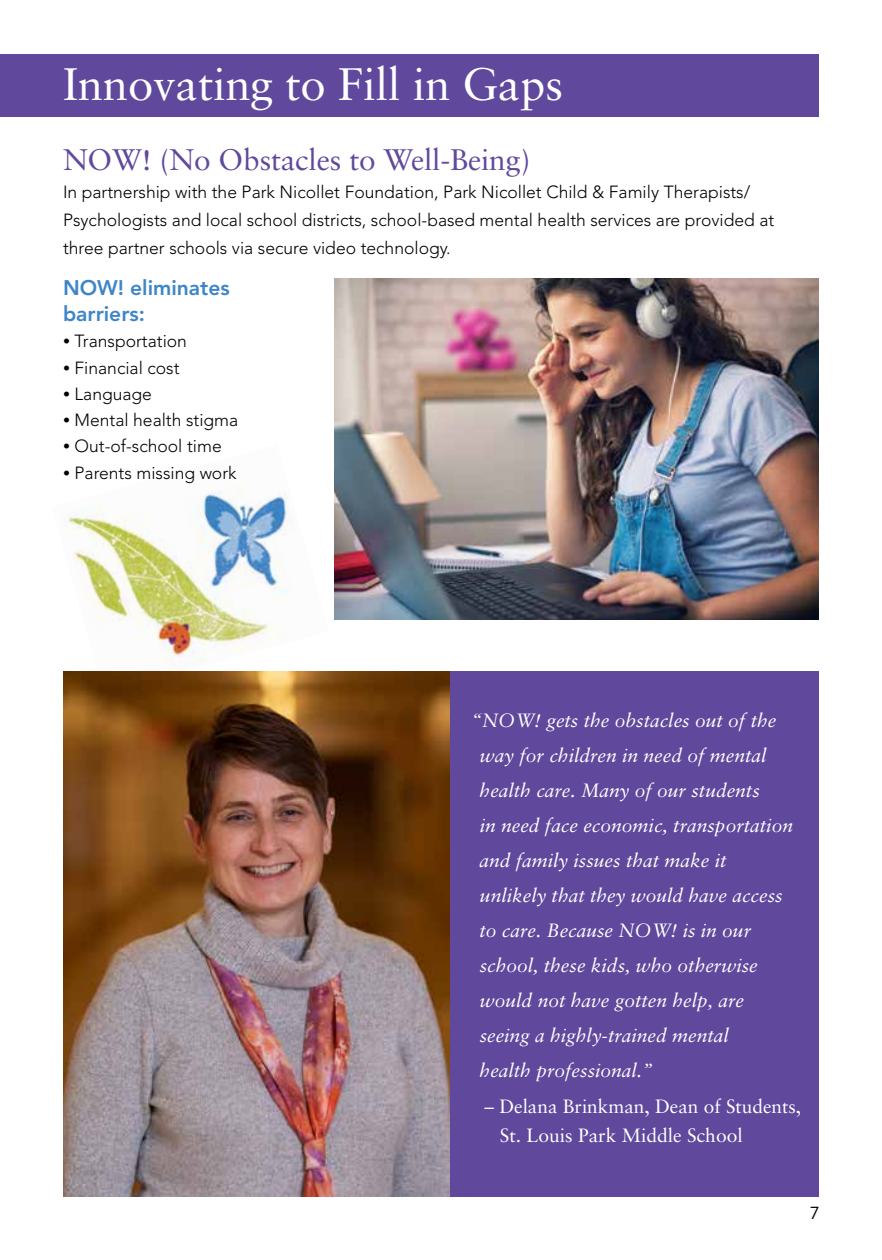
<style>
.page{position:relative;width:882px;height:1260px;background:#fff}
.page>*{position:absolute;margin:0;border:0;box-sizing:border-box;transform-origin:0 0}
.t1{font:45.5px "Sabon";letter-spacing:-.005em;color:#fff}
.t2{font:29.75px "Sabon";letter-spacing:-.005em;color:#60489d}
.t3{font:800 21px/26.2px "Avenir";color:#3d85c6}
.t4{font:italic 19.25px/35px "Sabon";color:#fff}
.t5{font:19.25px/29.8px "Sabon";color:#fff}
.t6{font:300 17.5px/28px "Avenir";color:#000}
.t7{font:17.5px "Brandon Text";color:#000}
.s1{font-size:14px}
</style>
<div class="page">
<img style="left:63px;top:490px;width:266px;height:182px">
<div style="left:63px;top:672px;width:756px;height:525px;background:#60489d"></div>
<div style="left:0;top:54px;width:819px;height:63px;background:#60489d"></div>
<img style="left:335px;top:279px;width:484px;height:341px">
<img style="left:63px;top:672px;width:387px;height:525px">
<h1 class="t1" style="left:63px;top:57px;width:502px">Innovating to Fill in Gaps</h1>
<h2 class="t2" style="left:63px;top:142px;width:469px">NOW! (No Obstacles to Well-Being)</h2>
<p class="t6" style="left:63px;top:178px;width:713px">In partnership with the Park Nicollet Foundation, Park Nicollet Child &amp; Family Therapists/<br>Psychologists and local school districts, school-based mental health services are provided at three partner schools via secure video technology.</p>
<p class="t3" style="left:63px;top:274px;width:168px">NOW! eliminates barriers:</p>
<p class="t6" style="left:63px;top:327px;width:126px"><span class="s1">•</span> Transportation</p>
<p class="t6" style="left:63px;top:354px;width:118px"><span class="s1">•</span> Financial cost</p>
<p class="t6" style="left:63px;top:380px;width:91px"><span class="s1">•</span> Language</p>
<p class="t6" style="left:63px;top:406px;width:177px"><span class="s1">•</span> Mental health stigma</p>
<p class="t6" style="left:63px;top:432px;width:160px"><span class="s1">•</span> Out-of-school time</p>
<p class="t6" style="left:63px;top:459px;width:175px"><span class="s1">•</span> Parents missing work</p>
<p class="t4" style="left:479px;top:702px;width:315px;text-indent:-8px">“NOW! gets the obstacles out of the way for children in need of mental health care. Many of our students<br>in need face economic, transportation and family issues that make it unlikely that they would have access to care. Because NOW! is in our school, these kids, who otherwise would not have gotten help, are seeing a highly-trained mental<br>health professional.”</p>
<p class="t5" style="left:500px;top:1091px;width:303px;text-indent:-15px">– Delana Brinkman, Dean of Students,<br>St. Louis Park Middle School</p>
<p class="t7" style="left:810px;top:1201px;width:10px">7</p>
</div>
